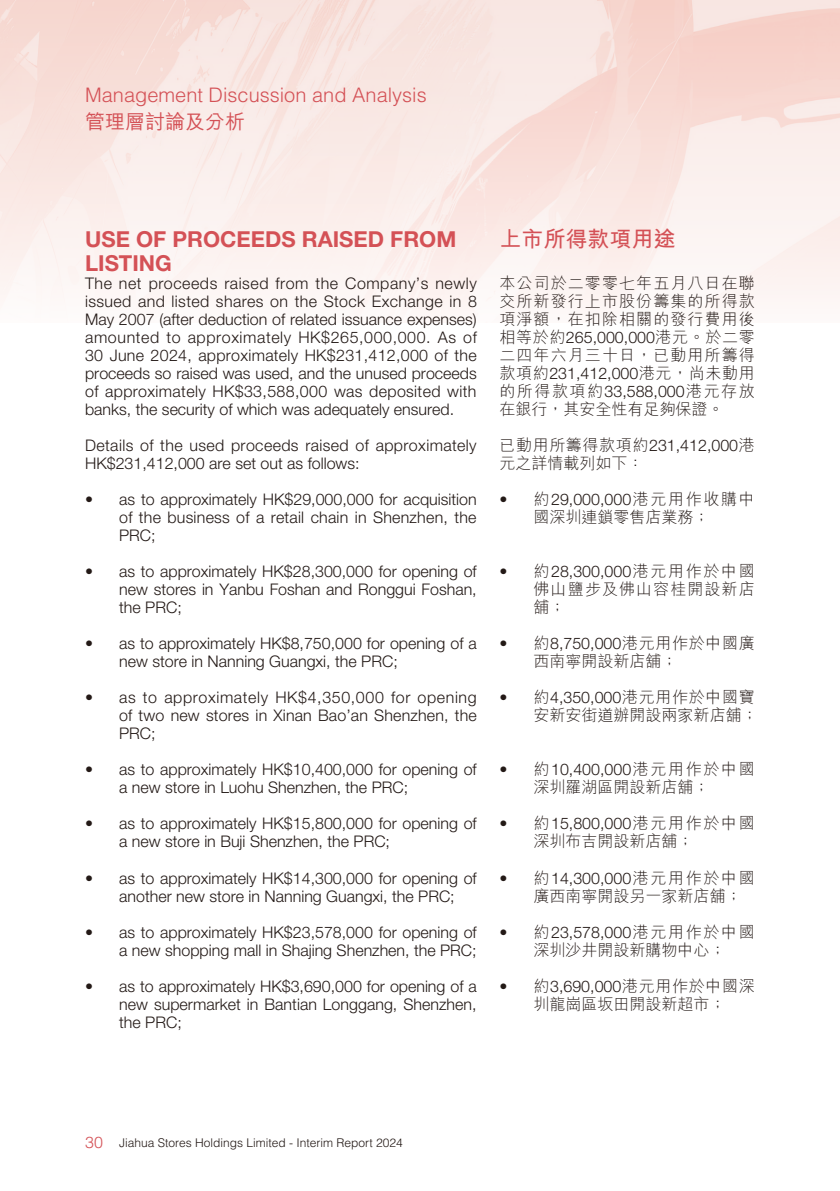
<style>
.page{position:relative;width:840px;height:1191px;background:#fff}
.page>*{position:absolute;margin:0;border:0;box-sizing:border-box;transform-origin:0 0}
.t1{font:700 22px/24px "Helvetica Neue LT Std";color:#d45156}
.t2{font:700 22px "M Hei HK";color:#d45156}
.t3{font:300 20px "Helvetica LT Std";color:#d45156}
.t4{font:500 20px "M Hei HK";color:#d45156}
.t5{font:300 16px/18px "Helvetica Neue LT Std";color:#231916;text-align:justify}
.t6{font:300 16px/18px "M Hei HK";color:#231916;text-align:justify}
.t7{font:300 16px/18px "Helvetica Neue LT Std";letter-spacing:.025em;color:#231916}
.t8{font:300 16px/18px "M Hei HK";letter-spacing:.07em;color:#231916}
.t9{font:300 12px "Helvetica LT Std";color:#231916}
.s1{font-family:"M Hei HK"}
.s2{font-family:"Helvetica Neue LT Std"}
.s3{font-size:16px;color:#d45156}
</style>
<div class="page">
<img style="left:0;top:0;width:839px;height:310px">
<p class="t3" style="left:85px;top:83px;width:343px">Management Discussion and Analysis</p>
<p class="t4" style="left:85px;top:107px;width:161px">管理層討論及分析</p>
<h1 class="t1" style="left:85px;top:226px;width:372px">USE OF PROCEEDS RAISED FROM<br>LISTING</h1>
<p class="t5" style="left:85px;top:274px;width:393px">The net proceeds raised from the Company’s newly issued and listed shares on the Stock Exchange in 8<br>May 2007 (after deduction of related issuance expenses) amounted to approximately HK$265,000,000. As of 30 June 2024, approximately HK$231,412,000 of the proceeds so raised was used, and the unused proceeds of approximately HK$33,588,000 was deposited with banks, the security of which was adequately ensured.</p>
<p class="t7" style="left:85px;top:436px;width:393px">Details of the used proceeds raised of approximately<br>HK$231,412,000 are set out as follows:</p>
<p class="t5" style="left:119px;top:490px;width:359px;text-indent:-34px">• as to approximately HK$29,000,000 for acquisition of the business of a retail chain in Shenzhen, the PRC;</p>
<p class="t5" style="left:119px;top:562px;width:359px;text-indent:-34px">• as to approximately HK$28,300,000 for opening of new stores in Yanbu Foshan and Ronggui Foshan, the PRC;</p>
<p class="t5" style="left:119px;top:634px;width:359px;text-indent:-34px">• as to approximately HK$8,750,000 for opening of a new store in Nanning Guangxi, the PRC;</p>
<p class="t5" style="left:119px;top:688px;width:359px;text-indent:-34px">• as to approximately HK$4,350,000 for opening of two new stores in Xinan Bao’an Shenzhen, the PRC;</p>
<p class="t5" style="left:119px;top:760px;width:359px;text-indent:-34px">• as to approximately HK$10,400,000 for opening of a new store in Luohu Shenzhen, the PRC;</p>
<p class="t5" style="left:119px;top:814px;width:359px;text-indent:-34px">• as to approximately HK$15,800,000 for opening of a new store in Buji Shenzhen, the PRC;</p>
<p class="t5" style="left:119px;top:868px;width:359px;text-indent:-34px">• as to approximately HK$14,300,000 for opening of another new store in Nanning Guangxi, the PRC;</p>
<p class="t5" style="left:85px;top:922px;width:393px;text-align:right">• as to approximately HK$23,578,000 for opening of a new shopping mall in Shajing Shenzhen, the PRC;</p>
<p class="t5" style="left:119px;top:976px;width:359px;text-indent:-34px">• as to approximately HK$3,690,000 for opening of a new supermarket in Bantian Longgang, Shenzhen, the PRC;</p>
<h1 class="t2" style="left:499px;top:222px;width:177px">上市所得款項用途</h1>
<p class="t6" style="left:499px;top:274px;width:257px">本公司於二零零七年五月八日在聯交所新發行上市股份籌集的所得款項淨額，在扣除相關的發行費用後</p>
<p class="t5" style="left:499px;top:328px;width:257px"><span class="s1">相等於約</span>265,000,000<span class="s1">港元。於二零</span></p>
<p class="t8" style="left:499px;top:346px;width:257px">二四年六月三十日，已動用所籌得</p>
<p class="t5" style="left:499px;top:364px;width:257px"><span class="s1">款項約</span>231,412,000<span class="s1">港元，尚未動用</span></p>
<p class="t6" style="left:499px;top:382px;width:257px">的所得款項約<span class="s2">33,588,000</span>港元存放在銀行，其安全性有足夠保證。</p>
<p class="t5" style="left:499px;top:436px;width:257px"><span class="s1">已動用所籌得款項約</span>231,412,000<span class="s1">港</span></p>
<p class="t6" style="left:499px;top:454px;width:145px">元之詳情載列如下：</p>
<p class="t5" style="left:499px;top:490px;width:257px">• <span class="s1">約</span>29,000,000<span class="s1">港元用作收購中</span></p>
<p class="t6" style="left:533px;top:508px;width:177px">國深圳連鎖零售店業務；</p>
<p class="t5" style="left:499px;top:562px;width:257px">• <span class="s1">約</span>28,300,000<span class="s1">港元用作於中國</span></p>
<p class="t8" style="left:533px;top:580px;width:223px">佛山鹽步及佛山容桂開設新店舖；</p>
<p class="t5" style="left:499px;top:634px;width:257px">• <span class="s1">約</span>8,750,000<span class="s1">港元用作於中國廣</span></p>
<p class="t6" style="left:533px;top:652px;width:145px">西南寧開設新店舖；</p>
<p class="t5" style="left:499px;top:688px;width:257px">• <span class="s1">約</span>4,350,000<span class="s1">港元用作於中國寶</span></p>
<p class="t6" style="left:533px;top:706px;width:225px">安新安街道辦開設兩家新店舖；</p>
<p class="t5" style="left:499px;top:760px;width:257px">• <span class="s1">約</span>10,400,000<span class="s1">港元用作於中國</span></p>
<p class="t6" style="left:533px;top:778px;width:177px">深圳羅湖區開設新店舖；</p>
<p class="t5" style="left:499px;top:814px;width:257px">• <span class="s1">約</span>15,800,000<span class="s1">港元用作於中國</span></p>
<p class="t6" style="left:533px;top:832px;width:161px">深圳布吉開設新店舖；</p>
<p class="t5" style="left:499px;top:868px;width:257px">• <span class="s1">約</span>14,300,000<span class="s1">港元用作於中國</span></p>
<p class="t6" style="left:533px;top:886px;width:209px">廣西南寧開設另一家新店舖；</p>
<p class="t5" style="left:499px;top:922px;width:257px">• <span class="s1">約</span>23,578,000<span class="s1">港元用作於中國</span></p>
<p class="t6" style="left:533px;top:940px;width:193px">深圳沙井開設新購物中心；</p>
<p class="t5" style="left:499px;top:976px;width:257px">• <span class="s1">約</span>3,690,000<span class="s1">港元用作於中國深</span></p>
<p class="t6" style="left:533px;top:994px;width:193px">圳龍崗區坂田開設新超市；</p>
<p class="t9" style="left:85px;top:1135px;width:319px"><span class="s3">30</span> Jiahua Stores Holdings Limited - Interim Report 2024</p>
</div>
